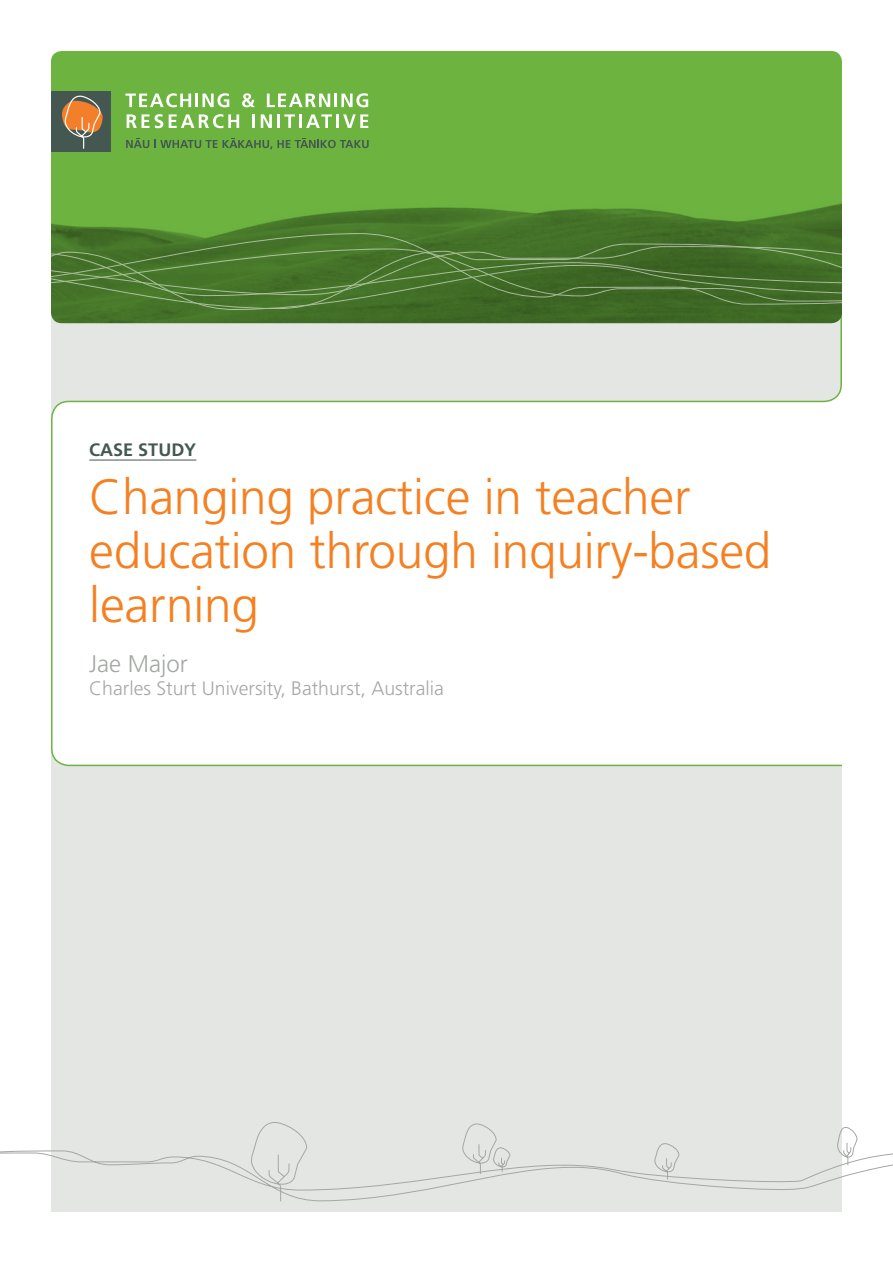
<style>
.page{position:relative;width:893px;height:1263px;background:#fff}
.page>*{position:absolute;margin:0;border:0;box-sizing:border-box;transform-origin:0 0}
.t1{font:300 49.5px/54px "Frutiger";letter-spacing:-.005em;color:#f58021}
.t2{font:300 24px "Frutiger";color:#a4a8a4}
.t3{font:300 19.5px "Frutiger";color:#a4a8a4}
.t4{font:700 18px "Frutiger";color:#445851}
</style>
<div class="page">
<div style="left:51px;top:305px;width:791px;height:907px;background:#e4e6e4"></div>
<svg style="left:0;top:1122px;width:462px;height:80px"></svg>
<svg style="left:462px;top:1123px;width:431px;height:67px"></svg>
<svg style="left:51px;top:323px;width:791px;height:444px"></svg>
<div style="left:51px;top:51px;width:791px;height:272px;background:#6cb43f;border-radius:11px"></div>
<img style="left:51px;top:125px;width:791px;height:198px">
<svg style="left:51px;top:309px;width:791px;height:3px;background:#416c27"></svg>
<svg style="left:51px;top:306px;width:791px;height:3px;background:#46702b"></svg>
<svg style="left:51px;top:231px;width:791px;height:75px;background:#47752b"></svg>
<svg style="left:51px;top:246px;width:791px;height:57px;background:#4b7531"></svg>
<div style="left:51px;top:91px;width:60px;height:61px;background:#445851"></div>
<svg style="left:62px;top:95px;width:41px;height:122px"></svg>
<svg style="left:127px;top:114px;width:36px;height:14px"></svg>
<svg style="left:169px;top:114px;width:70px;height:14px"></svg>
<hr style="left:252px;top:114px;width:3px;height:14px;background:#fff">
<svg style="left:261px;top:114px;width:11px;height:14px"></svg>
<hr style="left:277px;top:114px;width:3px;height:14px;background:#fff">
<svg style="left:284px;top:114px;width:11px;height:14px"></svg>
<hr style="left:299px;top:114px;width:3px;height:14px;background:#fff">
<svg style="left:306px;top:114px;width:26px;height:14px"></svg>
<hr style="left:336px;top:114px;width:3px;height:14px;background:#fff">
<svg style="left:343px;top:114px;width:25px;height:14px"></svg>
<svg style="left:125px;top:93px;width:104px;height:14px"></svg>
<svg style="left:242px;top:93px;width:13px;height:14px"></svg>
<svg style="left:267px;top:93px;width:101px;height:14px"></svg>
<svg style="left:126px;top:138px;width:243px;height:11px"></svg>
<hr style="left:89px;top:460px;width:107px;height:1px;background:#445851">
<p class="t4" style="left:89px;top:439px;width:109px">CASE STUDY</p>
<p class="t1" style="left:89px;top:470px;width:684px">Changing practice in teacher education through inquiry-based learning</p>
<p class="t2" style="left:89px;top:650px;width:100px">Jae Major</p>
<p class="t3" style="left:89px;top:677px;width:356px">Charles Sturt University, Bathurst, Australia</p>
</div>
